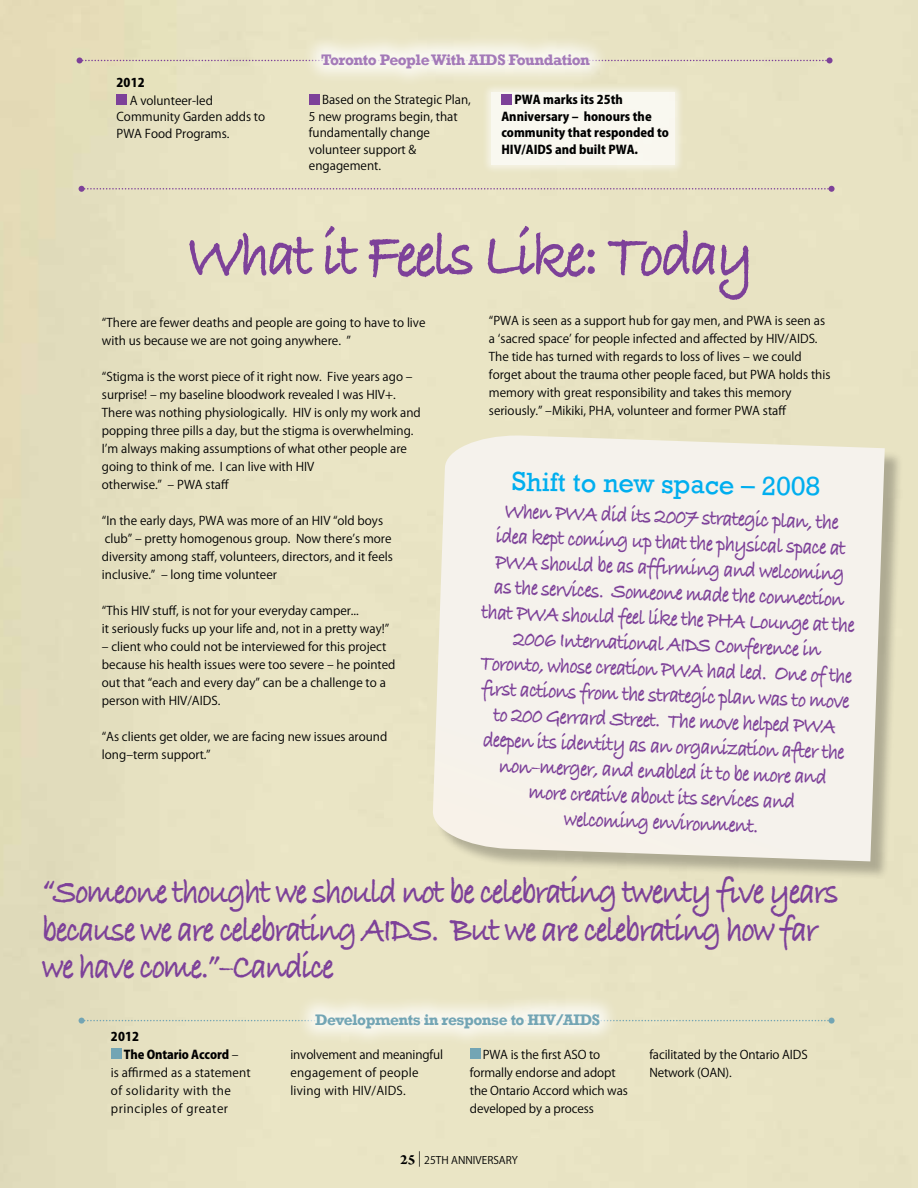
<style>
.page{position:relative;width:918px;height:1188px;background:#fff}
.page>*{position:absolute;margin:0;border:0;box-sizing:border-box;transform-origin:0 0}
.t1{font:65.85px "Bradley Hand ITCTT Bold";letter-spacing:-.05em;color:#7d4199;scale:.86 1}
.t2{font:36.75px/37.5px "Bradley Hand ITCTT Bold";letter-spacing:-.05em;color:#7d4199;scale:.86 1}
.t3{font:27px "Rockwell";color:#00aeef}
.t4{font:22.5px/25.5px "Bradley Hand ITCTT Bold";color:#7d4199;text-align:center;scale:.86 1}
.t5{font:700 15.6px "Rockwell";letter-spacing:-.03em;color:#73a5b4}
.t6{font:700 15.6px "Rockwell";letter-spacing:-.03em;color:#a47ab8}
.t7{font:12px/18px "Koz Go Pr 6 N";color:#000}
.t8{font:800 12px/16.5px "Koz Go Pr 6 N";color:#000}
.t9{font:12px/18px "Koz Go Pr 6 N";letter-spacing:.04em;color:#000}
.t10{font:12px/18px "Koz Go Pr 6 N";letter-spacing:.02em;color:#000}
.t11{font:800 12px "Koz Go Pro";letter-spacing:.01em;color:#000}
.t12{font:10.5px "Koz Go Pr 6 N";color:#000}
.s1{font-weight:800}
.s2{font-family:"Arno Pro";font-weight:700;font-size:15px}
.s3{font-family:"Arno Pro Light Display";font-size:15.15px}
</style>
<div class="page">
<img style="left:0;top:0;width:918px;height:1188px">
<div style="left:436px;top:438px;width:467px;height:442px;background:#000;opacity:.25"></div>
<div style="left:432px;top:436px;width:453px;height:425px;background:#f5f2ec"></div>
<svg style="left:79px;top:1018px;width:756px;height:6px;background:#dadbc0"></svg>
<div style="left:296px;top:994px;width:324px;height:54px;background:#fff;opacity:.75"></div>
<div style="left:111px;top:1048px;width:10px;height:11px;background:#73a5b4"></div>
<div style="left:470px;top:1048px;width:10px;height:11px;background:#73a5b4"></div>
<svg style="left:77px;top:57px;width:756px;height:6px;background:#dbd0bc"></svg>
<div style="left:302px;top:34px;width:307px;height:54px;background:#fff;opacity:.75"></div>
<div style="left:482px;top:83px;width:203px;height:91px;background:#fff;opacity:.75"></div>
<div style="left:491px;top:92px;width:184px;height:73px;background:#f9f8f0"></div>
<div style="left:117px;top:94px;width:10px;height:11px;background:#7d4199"></div>
<div style="left:309px;top:94px;width:10px;height:10px;background:#7d4199"></div>
<div style="left:501px;top:94px;width:11px;height:10px;background:#7d4199"></div>
<svg style="left:79px;top:186px;width:756px;height:6px;background:#ddd3bf"></svg>
<h3 class="t6" style="left:321px;top:50px;width:270px">Toronto People With AIDS Foundation</h3>
<p class="t11" style="left:117px;top:74px;width:30px">2012</p>
<p class="t7" style="left:117px;top:92px;width:150px;line-height:16.5px;text-indent:13px">A volunteer-led<br>Community Garden adds to<br>PWA Food Programs.</p>
<p class="t7" style="left:309px;top:92px;width:163px;line-height:16.5px;text-indent:13px">Based on the Strategic Plan,<br>5 new programs begin, that fundamentally change volunteer support &amp; engagement.</p>
<p class="t8" style="left:501px;top:92px;width:169px;text-indent:13px">PWA marks its 25th<br>Anniversary – honours the community that responded to<br>HIV/AIDS and built PWA.</p>
<h1 class="t1" style="left:187px;top:205px;width:661px">What it Feels Like: Today</h1>
<p class="t7" style="left:102px;top:313px;width:325px">“There are fewer deaths and people are going to have to live with us because we are not going anywhere. ”</p>
<p class="t7" style="left:102px;top:367px;width:320px">“Stigma is the worst piece of it right now. Five years ago – surprise! – my baseline bloodwork revealed I was HIV+.<br>There was nothing physiologically. HIV is only my work and popping three pills a day, but the stigma is overwhelming.<br>I’m always making assumptions of what other people are going to think of me. I can live with HIV<br>otherwise.” – PWA staff</p>
<p class="t7" style="left:102px;top:511px;width:293px">“In the early days, PWA was more of an HIV “old boys club” – pretty homogenous group. Now there’s more diversity among staff, volunteers, directors, and it feels inclusive.” – long time volunteer</p>
<p class="t7" style="left:102px;top:601px;width:289px">“This HIV stuff, is not for your everyday camper...<br>it seriously fucks up your life and, not in a pretty way!”</p>
<p class="t7" style="left:102px;top:637px;width:295px">– client who could not be interviewed for this project because his health issues were too severe – he pointed out that “each and every day” can be a challenge to a person with HIV/AIDS.</p>
<p class="t7" style="left:102px;top:727px;width:287px">“As clients get older, we are facing new issues around long–term support.”</p>
<p class="t7" style="left:489px;top:312px;width:343px">“PWA is seen as a support hub for gay men, and PWA is seen as a ‘sacred space’ for people infected and affected by HIV/AIDS.<br>The tide has turned with regards to loss of lives – we could forget about the trauma other people faced, but PWA holds this memory with great responsibility and takes this memory seriously.” –Mikiki, PHA, volunteer and former PWA staff</p>
<h3 class="t3" style="left:512px;top:466px;width:310px;rotate:1deg">Shift to new space – 2008</h3>
<p class="t4" style="left:486px;top:496px;width:436px;rotate:2deg">When PWA did its 2007 strategic plan, the<br>idea kept coming up that the physical space at PWA should be as affi rming and welcoming<br>as the services. Someone made the connection that PWA should feel like the PHA Lounge at the 2006 International AIDS Conference in Toronto, whose creation PWA had led. One of the fi rst actions from the strategic plan was to move to 200 Gerrard Street. The move helped PWA deepen its identity as an organization after the non–merger, and enabled it to be more and<br>more creative about its services and<br>welcoming environment.</p>
<h2 class="t2" style="left:42px;top:872px;width:928px">“Someone thought we should not be celebrating twenty five years because we are celebrating AIDS. But we are celebrating how far we have come.”–Candice</h2>
<h3 class="t5" style="left:315px;top:1010px;width:287px">Developments in response to HIV/AIDS</h3>
<p class="t11" style="left:111px;top:1028px;width:30px">2012</p>
<p class="t9" style="left:111px;top:1045px;width:141px;text-indent:13px"><span class="s1">The Ontario Accord</span> –<br>is affirmed as a statement of solidarity with the principles of greater</p>
<p class="t10" style="left:290px;top:1045px;width:154px">involvement and meaningful engagement of people living with HIV/AIDS.</p>
<p class="t7" style="left:470px;top:1045px;width:160px;text-indent:13px">PWA is the first ASO to formally endorse and adopt the Ontario Accord which was developed by a process</p>
<p class="t7" style="left:649px;top:1045px;width:160px">facilitated by the Ontario AIDS<br>Network (OAN).</p>
<p class="t12" style="left:400px;top:1154px;width:119px"><span class="s2">25</span> <span class="s3">|</span> 25TH ANNIVERSARY</p>
</div>
